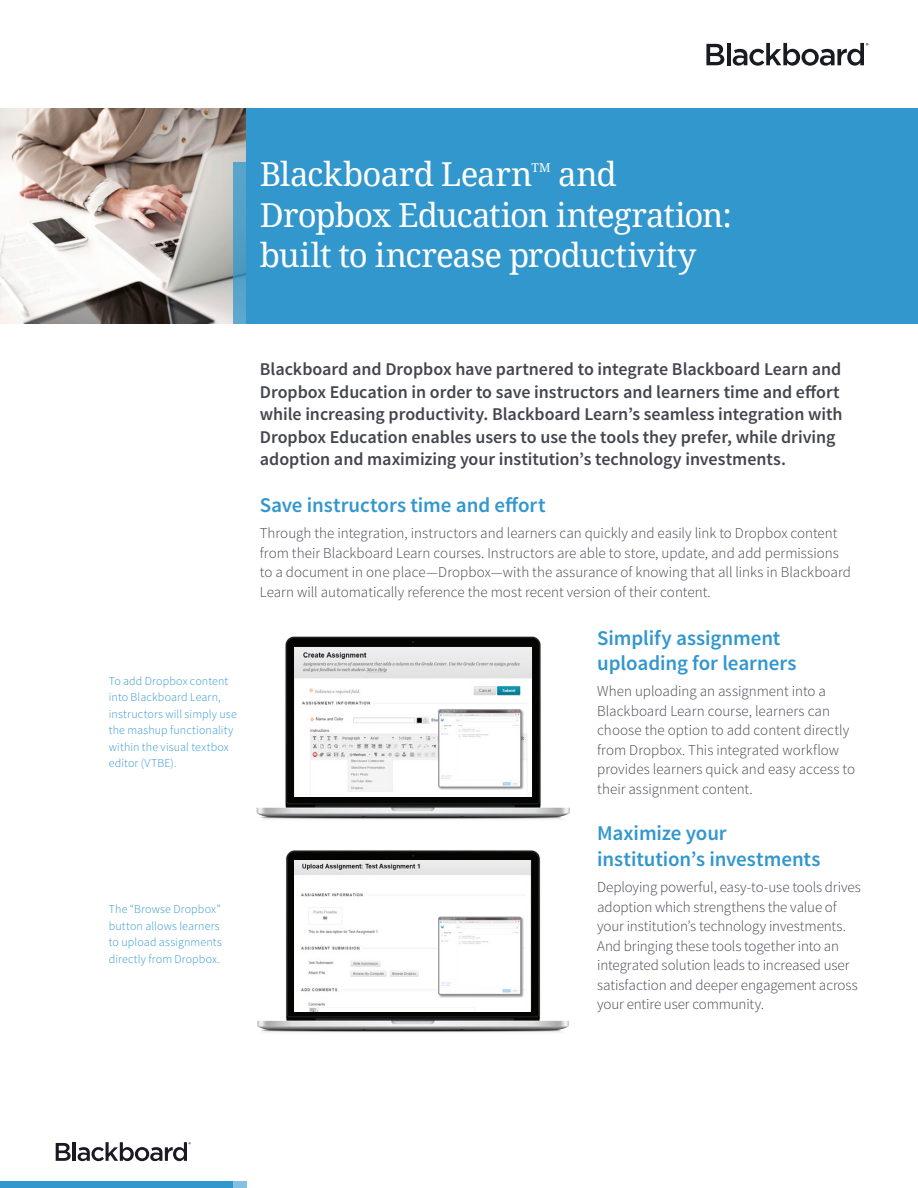
<style>
.page{position:relative;width:918px;height:1188px;background:#fff}
.page>*{position:absolute;margin:0;border:0;box-sizing:border-box;transform-origin:0 0}
.Color_Block_-_3_Line{font:33px/40.5px "Noto Serif";letter-spacing:-.025em;color:#fff}
.Subheading{font:600 21px/25.5px "Source Sans Pro";letter-spacing:-.005em;color:#3297cd}
.Leadin_Paragraph{font:600 18px/22.5px "Source Sans Pro";letter-spacing:-.005em;color:#44464f}
.Paragraph{font:300 15px/19.5px "Source Sans Pro";color:#44464f}
.Color_Block_-_3_Line-2{font:12.3px "Noto Serif";color:#fff}
.Callout_-_Paragraph{font:300 12px/16.5px "Source Sans Pro";letter-spacing:.01em;color:#3297cd}
</style>
<div class="page">
<img style="left:0;top:108px;width:246px;height:216px">
<svg style="left:56px;top:1143px;width:15px;height:18px"></svg>
<hr style="left:73px;top:1142px;width:3px;height:19px;background:#191b23">
<svg style="left:78px;top:1142px;width:113px;height:19px"></svg>
<div style="left:0;top:1181px;width:233px;height:7px;background:#3297cd"></div>
<div style="left:233px;top:1181px;width:13px;height:7px;background:#84c0e1"></div>
<svg style="left:706px;top:44px;width:18px;height:21px"></svg>
<hr style="left:727px;top:43px;width:4px;height:22px;background:#191b23">
<svg style="left:733px;top:43px;width:135px;height:23px"></svg>
<div style="left:246px;top:108px;width:672px;height:216px;background:#3297cd"></div>
<div style="left:233px;top:162px;width:13px;height:162px;background:#56a2c9"></div>
<img style="left:256px;top:636px;width:314px;height:177px">
<img style="left:295px;top:647px;width:237px;height:149px">
<img style="left:257px;top:813px;width:313px;height:219px">
<img style="left:295px;top:861px;width:235px;height:150px">
<div style="left:438px;top:916px;width:86px;height:82px;background:#231f20;opacity:.49"></div>
<img style="left:441px;top:919px;width:78px;height:74px">
<div style="left:439px;top:917px;width:82px;height:78px;border:1px solid #8c898f;border-radius:2px"></div>
<div style="left:438px;top:709px;width:86px;height:82px;background:#231f20;opacity:.49"></div>
<img style="left:441px;top:712px;width:78px;height:73px">
<div style="left:439px;top:710px;width:82px;height:77px;border:1px solid #8c898f;border-radius:2px"></div>
<p class="Color_Block_-_3_Line" style="left:260px;top:153px;width:474px;text-indent:298px">and<br>Dropbox Education integration: built to increase productivity</p>
<p class="Color_Block_-_3_Line" style="left:260px;top:153px;width:274px">Blackboard Learn</p>
<p class="Color_Block_-_3_Line-2" style="left:531px;top:159px;width:21px">TM</p>
<p class="Callout_-_Paragraph" style="left:109px;top:672px;width:130px">To add Dropbox content into Blackboard Learn, instructors will simply use the mashup functionality within the visual textbox editor (VTBE).</p>
<p class="Callout_-_Paragraph" style="left:109px;top:901px;width:115px">The “Browse Dropbox” button allows learners to upload assignments directly from Dropbox.</p>
<p class="Leadin_Paragraph" style="left:260px;top:359px;width:584px">Blackboard and Dropbox have partnered to integrate Blackboard Learn and Dropbox Education in order to save instructors and learners time and effort while increasing productivity. Blackboard Learn’s seamless integration with Dropbox Education enables users to use the tools they prefer, while driving adoption and maximizing your institution’s technology investments.</p>
<p class="Subheading" style="left:260px;top:493px;width:287px">Save instructors time and effort</p>
<p class="Paragraph" style="left:260px;top:523px;width:593px">Through the integration, instructors and learners can quickly and easily link to Dropbox content from their Blackboard Learn courses. Instructors are able to store, update, and add permissions to a document in one place—Dropbox—with the assurance of knowing that all links in Blackboard Learn will automatically reference the most recent version of their content.</p>
<p class="Subheading" style="left:597px;top:625px;width:201px">Simplify assignment uploading for learners</p>
<p class="Paragraph" style="left:597px;top:682px;width:259px">When uploading an assignment into a Blackboard Learn course, learners can choose the option to add content directly from Dropbox. This integrated workflow provides learners quick and easy access to their assignment content.</p>
<p class="Subheading" style="left:597px;top:821px;width:225px">Maximize your institution’s investments</p>
<p class="Paragraph" style="left:597px;top:877px;width:265px">Deploying powerful, easy-to-use tools drives adoption which strengthens the value of your institution’s technology investments.<br>And bringing these tools together into an integrated solution leads to increased user satisfaction and deeper engagement across your entire user community.</p>
</div>
